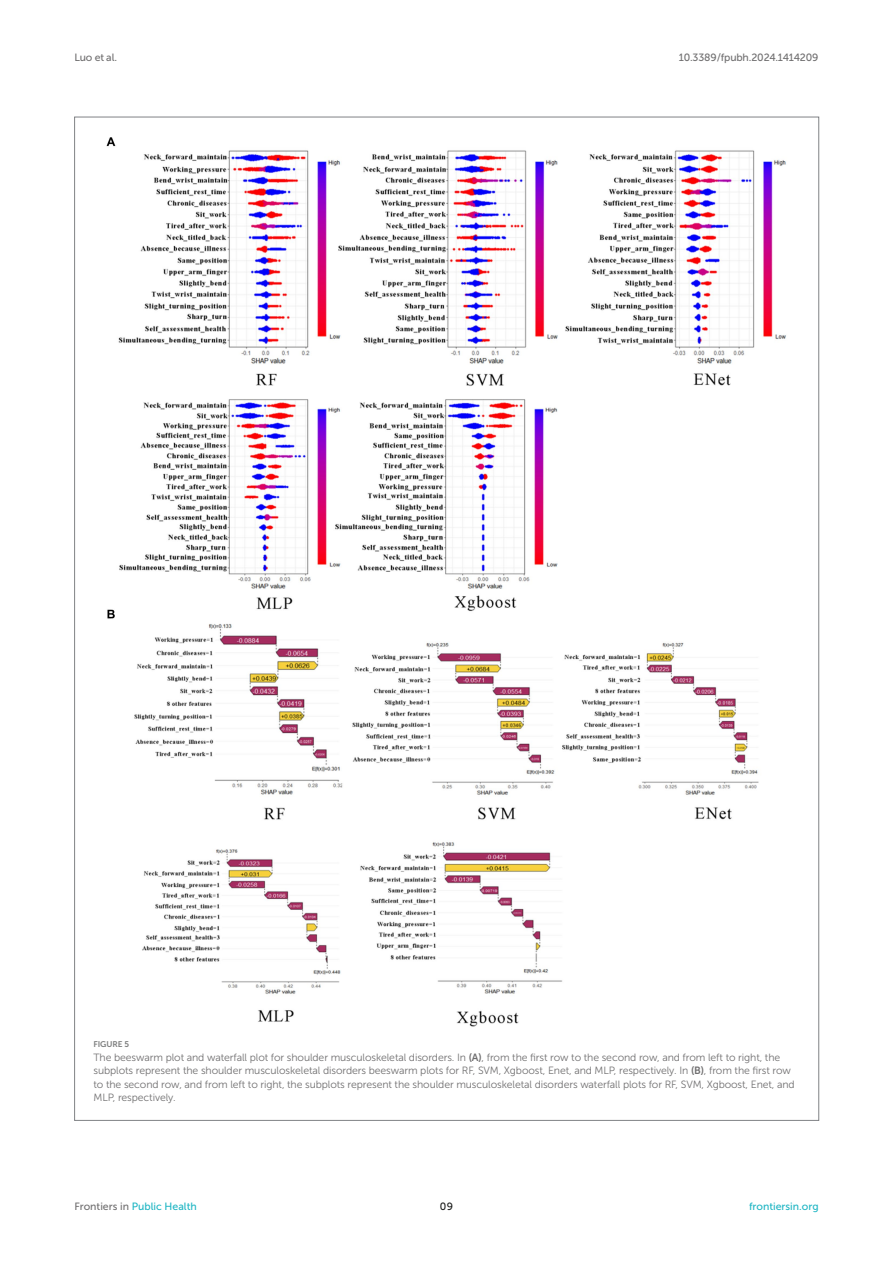
<style>
.page{position:relative;width:893px;height:1263px;background:#fff}
.page>*{position:absolute;margin:0;border:0;box-sizing:border-box;transform-origin:0 0}
.FIG_LEG{font:10.5px/13.5px "Museo Sans 300";letter-spacing:-.01em;color:#706f70}
.t1{font:10.5px "Museo Sans 500";color:#1db5c3}
.t2{font:10.5px "Museo Sans 500";letter-spacing:-.015em;color:#706f70}
.t3{font:10.5px "Museo Sans 500";color:#1b1c1b}
.FIG_HD{font:8.25px "Museo Sans 700";letter-spacing:-.01em;color:#7e7f7f}
.s1{font-family:"Museo Sans 700"}
.s2{color:#706f70}
</style>
<div class="page">
<img style="left:106px;top:137px;width:680px;height:890px">
<p class="t2" style="left:74px;top:51px;width:44px">Luo et al.</p>
<p class="t2" style="left:679px;top:51px;width:141px">10.3389/fpubh.2024.1414209</p>
<p class="FIG_HD" style="left:94px;top:1040px;width:37px">FIGURE 5</p>
<p class="FIG_LEG" style="left:94px;top:1051px;width:703px">The beeswarm plot and waterfall plot for shoulder musculoskeletal disorders. In <span class="s1">(A)</span>, from the first row to the second row, and from left to right, the subplots represent the shoulder musculoskeletal disorders beeswarm plots for RF, SVM, Xgboost, Enet, and MLP, respectively. In <span class="s1">(B)</span>, from the first row to the second row, and from left to right, the subplots represent the shoulder musculoskeletal disorders waterfall plots for RF, SVM, Xgboost, Enet, and MLP, respectively.</p>
<p class="t1" style="left:74px;top:1200px;width:124px"><span class="s2">Frontiers in</span> Public Health</p>
<p class="t3" style="left:440px;top:1200px;width:15px">09</p>
<p class="t1" style="left:749px;top:1200px;width:71px">frontiersin.org</p>
</div>
